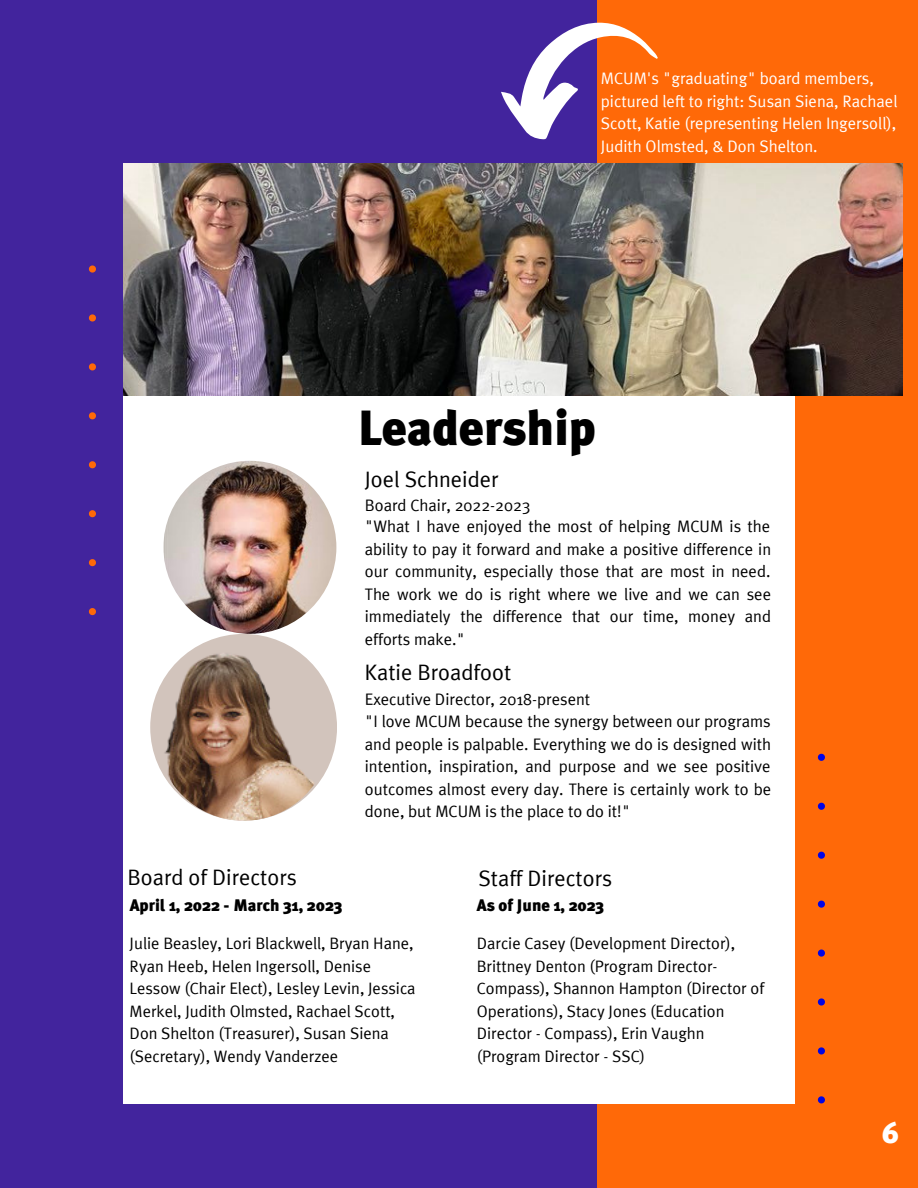
<style>
.page{position:relative;width:918px;height:1188px;background:#ff6908}
.page>*{position:absolute;margin:0;border:0;box-sizing:border-box;transform-origin:0 0}
.t1{font:900 48.9px "Meta Plus";color:#000}
.t2{font:900 29.25px "Meta Plus";color:#fff}
.t3{font:22.35px "Meta Plus";color:#000}
.t4{font:16.65px/22.5px "Meta Plus";color:#000;text-align:justify}
.t5{font:16.65px/22.5px "Meta Plus";color:#fff}
.t6{font:900 16.65px "Meta Plus";color:#000}
.t7{font:16.5px/22.5px "Meta Plus";color:#000}
</style>
<div class="page">
<div style="left:0;top:0;width:597px;height:1188px;background:#42249d"></div>
<svg style="left:818px;top:754px;width:7px;height:7px"></svg>
<svg style="left:818px;top:803px;width:7px;height:7px"></svg>
<svg style="left:818px;top:852px;width:7px;height:7px"></svg>
<svg style="left:818px;top:901px;width:7px;height:7px"></svg>
<svg style="left:818px;top:950px;width:7px;height:7px"></svg>
<svg style="left:818px;top:998px;width:7px;height:8px"></svg>
<svg style="left:818px;top:1047px;width:7px;height:7px"></svg>
<svg style="left:818px;top:1096px;width:7px;height:7px"></svg>
<svg style="left:89px;top:265px;width:7px;height:8px"></svg>
<svg style="left:89px;top:314px;width:7px;height:8px"></svg>
<svg style="left:89px;top:363px;width:7px;height:7px"></svg>
<svg style="left:89px;top:412px;width:7px;height:7px"></svg>
<svg style="left:89px;top:461px;width:7px;height:7px"></svg>
<svg style="left:89px;top:510px;width:7px;height:7px"></svg>
<svg style="left:89px;top:559px;width:7px;height:7px"></svg>
<svg style="left:89px;top:608px;width:7px;height:7px"></svg>
<div style="left:123px;top:164px;width:672px;height:940px;background:#fff"></div>
<img style="left:123px;top:164px;width:780px;height:232px">
<svg style="left:501px;top:23px;width:157px;height:116px"></svg>
<div style="left:150px;top:634px;width:187px;height:187px;background:#d2c4bc;border-radius:50%"></div>
<img style="left:163px;top:461px;width:173px;height:173px;border-radius:50%">
<img style="left:157px;top:647px;width:173px;height:174px;border-radius:50%">
<p class="t5" style="left:601px;top:67px;width:298px">MCUM's "graduating" board members, pictured left to right: Susan Siena, Rachael Scott, Katie (representing Helen Ingersoll), Judith Olmsted, &amp; Don Shelton.</p>
<p class="t1" style="left:358px;top:409px;width:240px">Leadership</p>
<p class="t3" style="left:365px;top:466px;width:135px">Joel Schneider</p>
<p class="t4" style="left:365px;top:494px;width:167px">Board Chair, 2022-2023</p>
<p class="t4" style="left:365px;top:515px;width:408px">"What I have enjoyed the most of helping MCUM is the ability to pay it forward and make a positive difference in our community, especially those that are most in need.<br>The work we do is right where we live and we can see immediately the difference that our time, money and efforts make."</p>
<p class="t3" style="left:365px;top:660px;width:148px">Katie Broadfoot</p>
<p class="t4" style="left:365px;top:687px;width:227px">Executive Director, 2018-present</p>
<p class="t3" style="left:127px;top:865px;width:171px">Board of Directors</p>
<p class="t6" style="left:130px;top:898px;width:214px">April 1, 2022 - March 31, 2023</p>
<p class="t4" style="left:365px;top:710px;width:408px">"I love MCUM because the synergy between our programs and people is palpable. Everything we do is designed with intention, inspiration, and purpose and we see positive outcomes almost every day. There is certainly work to be done, but MCUM is the place to do it!"</p>
<p class="t3" style="left:478px;top:866px;width:135px">Staff Directors</p>
<p class="t6" style="left:477px;top:899px;width:129px">As of June 1, 2023</p>
<p class="t7" style="left:130px;top:932px;width:288px">Julie Beasley, Lori Blackwell, Bryan Hane, Ryan Heeb, Helen Ingersoll, Denise Lessow (Chair Elect), Lesley Levin, Jessica Merkel, Judith Olmsted, Rachael Scott, Don Shelton (Treasurer), Susan Siena (Secretary), Wendy Vanderzee</p>
<p class="t7" style="left:477px;top:932px;width:289px">Darcie Casey (Development Director), Brittney Denton (Program Director-Compass), Shannon Hampton (Director of Operations), Stacy Jones (Education Director - Compass), Erin Vaughn (Program Director - SSC)</p>
<p class="t2" style="left:882px;top:1121px;width:18px">6</p>
</div>
